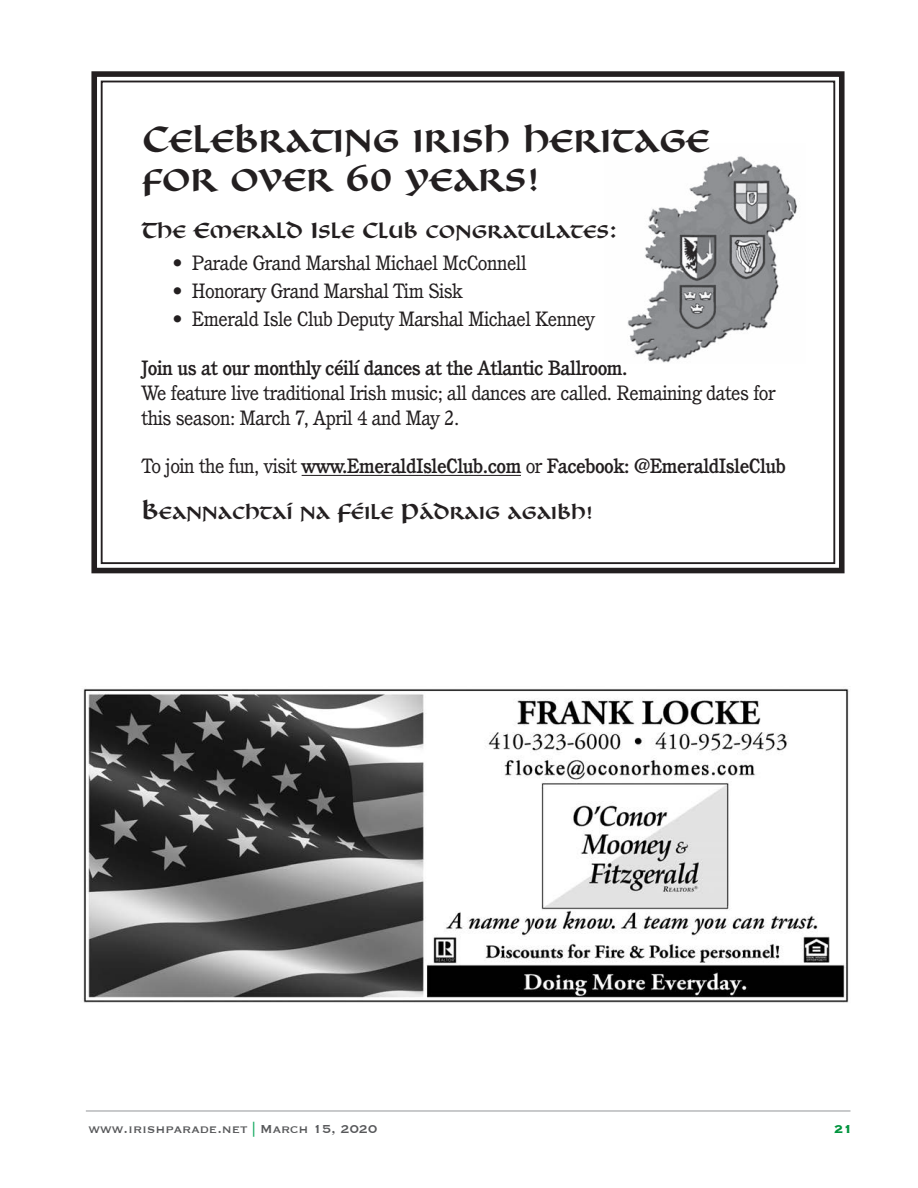
<style>
.page{position:relative;width:918px;height:1188px;background:#fff}
.page>*{position:absolute;margin:0;border:0;box-sizing:border-box;transform-origin:0 0}
.t1{font:700 36.3px/39px "Benedikt";letter-spacing:-.025em;color:#231f20}
.t2{font:700 20.85px "Benedikt";letter-spacing:-.025em;color:#231f20}
.t3{font:20.25px/25px "Cushing";letter-spacing:-.025em;color:#231f20}
.t4{font:500 20.25px "Cushing";letter-spacing:-.025em;color:#231f20}
.t5{font:700 20.25px "Benedikt";letter-spacing:-.025em;color:#231f20}
.t6{font:15px "Copperplate";color:#57585a}
.t7{font:700 15px "Copperplate";color:#00943d}
.s1{font-size:41.85px}
.s2{font-size:25.05px}
.s3{font-weight:500}
.s4{font-weight:400}
.s5{color:#16aa62}
</style>
<div class="page">
<hr style="left:86px;top:1111px;width:765px;height:1px;background:#939598">
<svg style="left:91px;top:71px;width:754px;height:502px"></svg>
<div style="left:101px;top:81px;width:734px;height:483px;border:2px solid #231f20"></div>
<img style="left:605px;top:143px;width:200px;height:221px">
<hr style="left:302px;top:475px;width:219px;height:1px;background:#231f20">
<img style="left:83px;top:688px;width:766px;height:315px">
<p class="t1" style="left:142px;top:121px;width:570px"><span class="s1">C</span>elebrating Irish Heritage for over 60 years!</p>
<p class="t2" style="left:142px;top:221px;width:475px"><span class="s2">T</span>he <span class="s2">E</span>merald <span class="s2">I</span>sle <span class="s2">C</span>lub congratulates:</p>
<p class="t3" style="left:172px;top:250px;width:356px">• Parade Grand Marshal Michael McConnell</p>
<p class="t3" style="left:172px;top:278px;width:292px">• Honorary Grand Marshal Tim Sisk</p>
<p class="t3" style="left:172px;top:306px;width:424px">• Emerald Isle Club Deputy Marshal Michael Kenney</p>
<p class="t3" style="left:142px;top:355px;width:635px"><span class="s3">Join us at our monthly céilí dances at the Atlantic Ballroom.<br></span>We feature live traditional Irish music; all dances are called. Remaining dates for this season: March 7, April 4 and May 2.</p>
<p class="t4" style="left:142px;top:454px;width:646px"><span class="s4">To join the fun, visit</span> www.EmeraldIsleClub.com <span class="s4">or</span> Facebook: @EmeraldIsleClub</p>
<p class="t5" style="left:142px;top:503px;width:452px"><span class="s2">B</span>eannachtaí na <span class="s2">F</span>éile <span class="s2">P</span>Ádraig agaibh!</p>
<p class="t6" style="left:89px;top:1119px;width:290px">www.irishparade.net <span class="s5">|</span> March 15, 2020</p>
<p class="t7" style="left:834px;top:1119px;width:20px">21</p>
</div>
